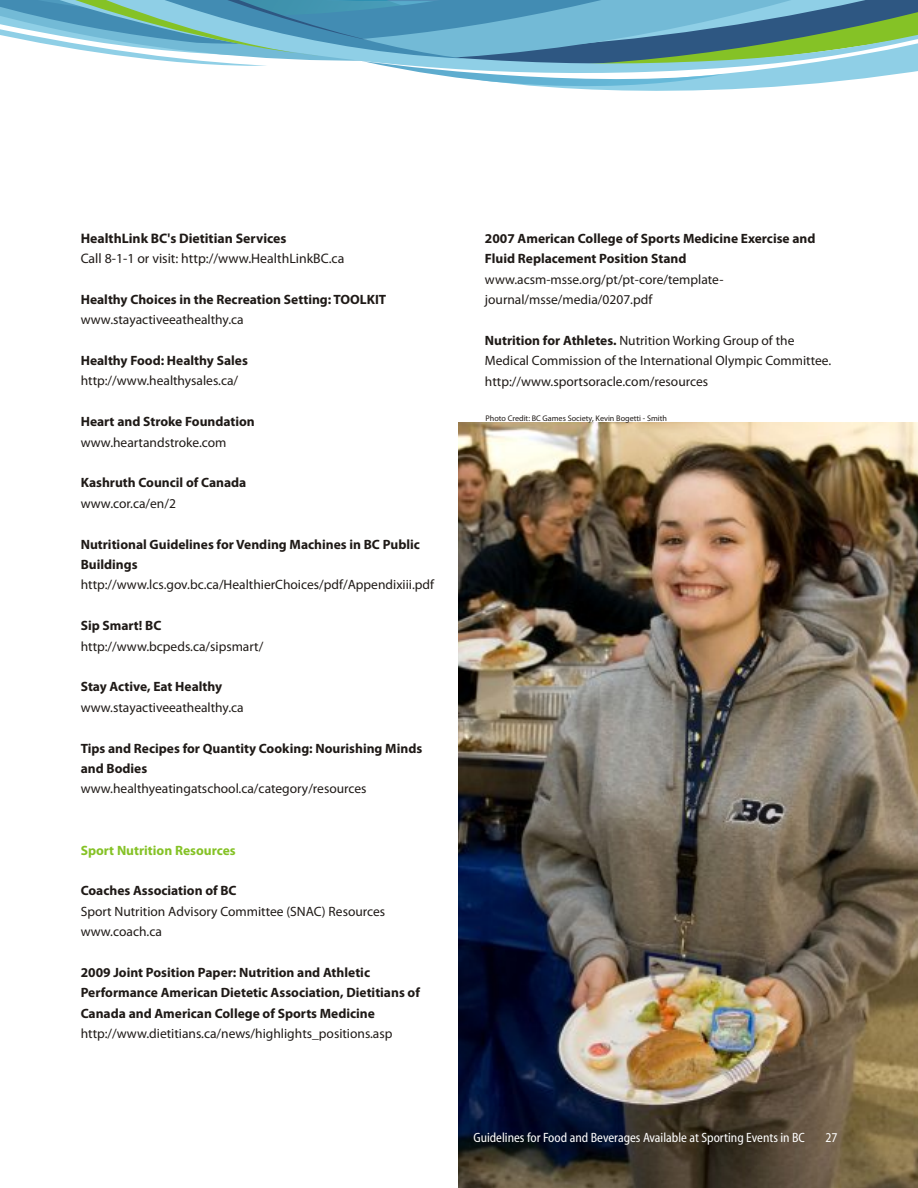
<style>
.page{position:relative;width:918px;height:1188px;background:#fff}
.page>*{position:absolute;margin:0;border:0;box-sizing:border-box;transform-origin:0 0}
.t1{font:13.8px "Myriad Pro";color:#1f1a17}
.t2{font:700 13.8px "Myriad Pro";color:#1f1a17}
.t3{font:13.5px/20.4px "Myriad Pro";color:#1f1a17}
.t4{font:700 13.5px/20.4px "Myriad Pro";color:#1f1a17}
.t5{font:13.5px "Myriad MM 400 wt 444 wd";color:#fff}
.t6{font:700 13.5px "Myriad Pro";color:#85c226}
.t7{font:8.1px "Myriad Pro";color:#1f1a17}
.s1{font-weight:700}
</style>
<div class="page">
<img style="left:459px;top:423px;width:459px;height:765px">
<svg style="left:0;top:0;width:918px;height:91px"></svg>
<p class="t2" style="left:81px;top:232px;width:207px">HealthLink BC's Dietitian Services</p>
<p class="t1" style="left:81px;top:253px;width:265px">Call 8-1-1 or visit: http://www.HealthLinkBC.ca</p>
<p class="t4" style="left:81px;top:290px;width:307px">Healthy Choices in the Recreation Setting: TOOLKIT</p>
<p class="t3" style="left:81px;top:311px;width:164px">www.stayactiveeathealthy.ca</p>
<p class="t4" style="left:81px;top:351px;width:169px">Healthy Food: Healthy Sales</p>
<p class="t3" style="left:81px;top:372px;width:159px">http://www.healthysales.ca/</p>
<p class="t4" style="left:81px;top:413px;width:176px">Heart and Stroke Foundation</p>
<p class="t3" style="left:81px;top:433px;width:147px">www.heartandstroke.com</p>
<p class="t4" style="left:81px;top:474px;width:167px">Kashruth Council of Canada</p>
<p class="t3" style="left:81px;top:494px;width:97px">www.cor.ca/en/2</p>
<p class="t4" style="left:81px;top:535px;width:341px">Nutritional Guidelines for Vending Machines in BC Public<br>Buildings</p>
<p class="t3" style="left:81px;top:576px;width:355px">http://www.lcs.gov.bc.ca/HealthierChoices/pdf/Appendixiii.pdf</p>
<p class="t4" style="left:81px;top:617px;width:82px">Sip Smart! BC</p>
<p class="t3" style="left:81px;top:637px;width:184px">http://www.bcpeds.ca/sipsmart/</p>
<p class="t4" style="left:81px;top:678px;width:143px">Stay Active, Eat Healthy</p>
<p class="t3" style="left:81px;top:698px;width:164px">www.stayactiveeathealthy.ca</p>
<p class="t4" style="left:81px;top:739px;width:343px">Tips and Recipes for Quantity Cooking: Nourishing Minds and Bodies</p>
<p class="t3" style="left:81px;top:780px;width:287px">www.healthyeatingatschool.ca/category/resources</p>
<p class="t6" style="left:81px;top:844px;width:156px">Sport Nutrition Resources</p>
<p class="t4" style="left:81px;top:882px;width:157px">Coaches Association of BC</p>
<p class="t3" style="left:81px;top:902px;width:306px">Sport Nutrition Advisory Committee (SNAC) Resources www.coach.ca</p>
<p class="t4" style="left:81px;top:963px;width:341px">2009 Joint Position Paper: Nutrition and Athletic<br>Performance American Dietetic Association, Dietitians of<br>Canada and American College of Sports Medicine</p>
<p class="t3" style="left:81px;top:1025px;width:313px">http://www.dietitians.ca/news/highlights_positions.asp</p>
<p class="t4" style="left:485px;top:229px;width:332px">2007 American College of Sports Medicine Exercise and<br>Fluid Replacement Position Stand</p>
<p class="t3" style="left:485px;top:270px;width:240px">www.acsm-msse.org/pt/pt-core/template&shy;journal/msse/media/0207.pdf</p>
<p class="t3" style="left:485px;top:331px;width:348px"><span class="s1">Nutrition for Athletes.</span> Nutrition Working Group of the<br>Medical Commission of the International Olympic Committee. http://www.sportsoracle.com/resources</p>
<p class="t7" style="left:486px;top:415px;width:183px">Photo Credit: BC Games Society, Kevin Bogetti - Smith</p>
<p class="t5" style="left:473px;top:1132px;width:333px">Guidelines for Food and Beverages Available at Sporting Events in BC</p>
<p class="t5" style="left:825px;top:1132px;width:14px">27</p>
</div>
